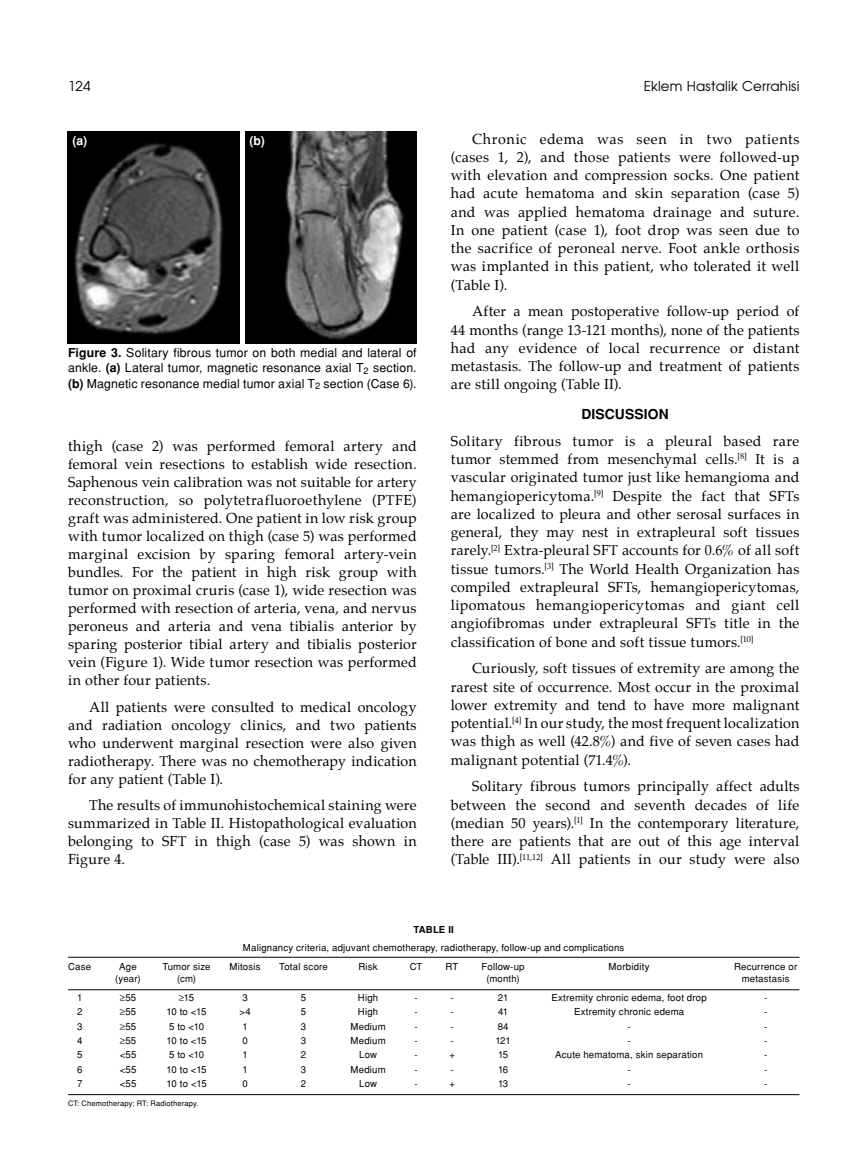
<style>
.page{position:relative;width:859px;height:1170px;background:#fff}
.page>*{position:absolute;margin:0;border:0;box-sizing:border-box;transform-origin:0 0}
.t1{font:14.25px/18.3px "Palatino";letter-spacing:.015em;color:#000;text-align:justify}
.t2{font:700 13.8px "Helvetica Tr";letter-spacing:.015em;color:#000}
.t3{font:13.5px "Avant Garde Tr";letter-spacing:.015em;color:#000}
.t4{font:12.3px/15.3px "Helvetica Normal Tr";letter-spacing:.015em;color:#000;text-align:justify}
.t5{font:700 12.3px "Helvetica Tr";color:#fff}
.t6{font:9.6px "Helvetica Normal Tr";letter-spacing:.02em;color:#000}
.t7{font:700 9.6px "Helvetica Tr";color:#000}
.t8{font:7.5px "Helvetica Normal Tr";letter-spacing:.02em;color:#000}
.s1{font-family:"Helvetica Tr";font-weight:700}
</style>
<div class="page">
<img style="left:68px;top:132px;width:349px;height:211px">
<div style="left:240px;top:131px;width:5px;height:214px;background:#fff"></div>
<hr style="left:68px;top:956px;width:731px;height:1px;background:#000">
<hr style="left:68px;top:989px;width:731px;height:1px;background:#000">
<hr style="left:68px;top:1094px;width:731px;height:1px;background:#000">
<p class="t3" style="left:68px;top:77px;width:24px">124</p>
<p class="t3" style="left:644px;top:77px;width:157px">Eklem Hastalik Cerrahisi</p>
<p class="t5" style="left:73px;top:134px;width:16px">(a)</p>
<p class="t5" style="left:249px;top:134px;width:17px">(b)</p>
<p class="t4" style="left:68px;top:345px;width:350px"><span class="s1">Figure 3.</span> Solitary fibrous tumor on both medial and lateral of ankle. <span class="s1">(a)</span> Lateral tumor, magnetic resonance axial T<sub>2</sub> section. <span class="s1">(b)</span> Magnetic resonance medial tumor axial T<sub>2</sub> section (Case 6).</p>
<p class="t1" style="left:68px;top:438px;width:350px">thigh (case 2) was performed femoral artery and femoral vein resections to establish wide resection.<br>Saphenous vein calibration was not suitable for artery reconstruction, so polytetrafluoroethylene (PTFE) graft was administered. One patient in low risk group with tumor localized on thigh (case 5) was performed marginal excision by sparing femoral artery-vein bundles. For the patient in high risk group with tumor on proximal cruris (case 1), wide resection was performed with resection of arteria, vena, and nervus peroneus and arteria and vena tibialis anterior by sparing posterior tibial artery and tibialis posterior vein (Figure 1). Wide tumor resection was performed in other four patients.</p>
<p class="t1" style="left:68px;top:699px;width:350px;text-indent:21px">All patients were consulted to medical oncology and radiation oncology clinics, and two patients who underwent marginal resection were also given radiotherapy. There was no chemotherapy indication for any patient (Table I).</p>
<p class="t1" style="left:68px;top:797px;width:350px;text-indent:21px">The results of immunohistochemical staining were summarized in Table II. Histopathological evaluation belonging to SFT in thigh (case 5) was shown in Figure 4.</p>
<p class="t1" style="left:451px;top:131px;width:350px;text-indent:21px">Chronic edema was seen in two patients (cases 1, 2), and those patients were followed-up with elevation and compression socks. One patient had acute hematoma and skin separation (case 5) and was applied hematoma drainage and suture.<br>In one patient (case 1), foot drop was seen due to the sacrifice of peroneal nerve. Foot ankle orthosis was implanted in this patient, who tolerated it well (Table I).</p>
<p class="t1" style="left:451px;top:303px;width:350px;text-indent:21px">After a mean postoperative follow-up period of 44 months (range 13-121 months), none of the patients had any evidence of local recurrence or distant metastasis. The follow-up and treatment of patients are still ongoing (Table II).</p>
<p class="t2" style="left:581px;top:406px;width:89px">DISCUSSION</p>
<p class="t1" style="left:451px;top:433px;width:350px">Solitary fibrous tumor is a pleural based rare tumor stemmed from mesenchymal cells.<sup>[8]</sup> It is a vascular originated tumor just like hemangioma and hemangiopericytoma.<sup>[9]</sup> Despite the fact that SFTs are localized to pleura and other serosal surfaces in general, they may nest in extrapleural soft tissues rarely.<sup>[2]</sup> Extra-pleural SFT accounts for 0.6% of all soft tissue tumors.<sup>[3]</sup> The World Health Organization has compiled extrapleural SFTs, hemangiopericytomas, lipomatous hemangiopericytomas and giant cell angiofibromas under extrapleural SFTs title in the classification of bone and soft tissue tumors.<sup>[10]</sup></p>
<p class="t1" style="left:451px;top:660px;width:350px;text-indent:21px">Curiously, soft tissues of extremity are among the rarest site of occurrence. Most occur in the proximal lower extremity and tend to have more malignant potential.<sup>[4]</sup> In our study, the most frequent localization was thigh as well (42.8%) and five of seven cases had malignant potential (71.4%).</p>
<p class="t1" style="left:451px;top:778px;width:350px;text-indent:21px">Solitary fibrous tumors principally affect adults between the second and seventh decades of life (median 50 years).<sup>[1]</sup> In the contemporary literature, there are patients that are out of this age interval (Table III).<sup>[11,12]</sup> All patients in our study were also</p>
<p class="t7" style="left:413px;top:924px;width:13px">Table</p>
<p class="t7" style="left:448px;top:924px;width:7px">II</p>
<p class="t6" style="left:243px;top:941px;width:383px">Malignancy criteria, adjuvant chemotherapy, radiotherapy, follow-up and complications</p>
<p class="t6" style="left:68px;top:960px;width:25px">Case</p>
<p class="t6" style="left:119px;top:960px;width:19px">Age</p>
<p class="t6" style="left:162px;top:960px;width:50px">Tumor size</p>
<p class="t6" style="left:230px;top:960px;width:33px">Mitosis</p>
<p class="t6" style="left:279px;top:960px;width:50px">Total score</p>
<p class="t6" style="left:358px;top:960px;width:21px">Risk</p>
<p class="t6" style="left:410px;top:960px;width:14px">CT</p>
<p class="t6" style="left:446px;top:960px;width:14px">RT</p>
<p class="t6" style="left:482px;top:960px;width:44px">Follow-up</p>
<p class="t6" style="left:609px;top:960px;width:42px">Morbidity</p>
<p class="t6" style="left:734px;top:960px;width:65px">Recurrence or</p>
<p class="t6" style="left:115px;top:972px;width:27px">(year)</p>
<p class="t6" style="left:177px;top:972px;width:20px">(cm)</p>
<p class="t6" style="left:486px;top:972px;width:35px">(month)</p>
<p class="t6" style="left:742px;top:972px;width:49px">metastasis</p>
<p class="t6" style="left:77px;top:991px;width:7px">1</p>
<p class="t6" style="left:120px;top:991px;width:18px">≥55</p>
<p class="t6" style="left:179px;top:991px;width:17px">≥15</p>
<p class="t6" style="left:242px;top:991px;width:7px">3</p>
<p class="t6" style="left:301px;top:991px;width:7px">5</p>
<p class="t6" style="left:358px;top:991px;width:22px">High</p>
<p class="t6" style="left:414px;top:991px;width:5px">-</p>
<p class="t6" style="left:450px;top:991px;width:5px">-</p>
<p class="t6" style="left:498px;top:991px;width:12px">21</p>
<p class="t6" style="left:551px;top:991px;width:157px">Extremity chronic edema, foot drop</p>
<p class="t6" style="left:764px;top:991px;width:5px">-</p>
<p class="t6" style="left:77px;top:1006px;width:7px">2</p>
<p class="t6" style="left:120px;top:1006px;width:18px">≥55</p>
<p class="t6" style="left:167px;top:1006px;width:42px">10 to &lt;15</p>
<p class="t6" style="left:239px;top:1006px;width:13px">&gt;4</p>
<p class="t6" style="left:301px;top:1006px;width:7px">5</p>
<p class="t6" style="left:358px;top:1006px;width:22px">High</p>
<p class="t6" style="left:414px;top:1006px;width:5px">-</p>
<p class="t6" style="left:450px;top:1006px;width:5px">-</p>
<p class="t6" style="left:498px;top:1006px;width:12px">41</p>
<p class="t6" style="left:574px;top:1006px;width:112px">Extremity chronic edema</p>
<p class="t6" style="left:764px;top:1006px;width:5px">-</p>
<p class="t6" style="left:77px;top:1020px;width:7px">3</p>
<p class="t6" style="left:120px;top:1020px;width:18px">≥55</p>
<p class="t6" style="left:169px;top:1020px;width:37px">5 to &lt;10</p>
<p class="t6" style="left:242px;top:1020px;width:7px">1</p>
<p class="t6" style="left:301px;top:1020px;width:7px">3</p>
<p class="t6" style="left:350px;top:1020px;width:37px">Medium</p>
<p class="t6" style="left:498px;top:1020px;width:12px">84</p>
<p class="t6" style="left:77px;top:1034px;width:7px">4</p>
<p class="t6" style="left:120px;top:1034px;width:18px">≥55</p>
<p class="t6" style="left:167px;top:1034px;width:42px">10 to &lt;15</p>
<p class="t6" style="left:242px;top:1034px;width:7px">0</p>
<p class="t6" style="left:301px;top:1034px;width:7px">3</p>
<p class="t6" style="left:350px;top:1034px;width:37px">Medium</p>
<p class="t6" style="left:414px;top:1034px;width:5px">-</p>
<p class="t6" style="left:450px;top:1034px;width:5px">-</p>
<p class="t6" style="left:495px;top:1034px;width:17px">121</p>
<p class="t6" style="left:628px;top:1034px;width:5px">-</p>
<p class="t6" style="left:764px;top:1034px;width:5px">-</p>
<p class="t6" style="left:77px;top:1049px;width:7px">5</p>
<p class="t6" style="left:120px;top:1049px;width:18px">&lt;55</p>
<p class="t6" style="left:169px;top:1049px;width:37px">5 to &lt;10</p>
<p class="t6" style="left:242px;top:1049px;width:7px">1</p>
<p class="t6" style="left:301px;top:1049px;width:7px">2</p>
<p class="t6" style="left:359px;top:1049px;width:19px">Low</p>
<p class="t6" style="left:415px;top:1049px;width:5px">-</p>
<p class="t6" style="left:449px;top:1049px;width:7px">+</p>
<p class="t6" style="left:498px;top:1049px;width:12px">15</p>
<p class="t6" style="left:555px;top:1049px;width:149px">Acute hematoma, skin separation</p>
<p class="t6" style="left:764px;top:1049px;width:5px">-</p>
<p class="t6" style="left:77px;top:1063px;width:7px">6</p>
<p class="t6" style="left:120px;top:1063px;width:18px">&lt;55</p>
<p class="t6" style="left:167px;top:1063px;width:42px">10 to &lt;15</p>
<p class="t6" style="left:242px;top:1063px;width:7px">1</p>
<p class="t6" style="left:301px;top:1063px;width:7px">3</p>
<p class="t6" style="left:351px;top:1063px;width:37px">Medium</p>
<p class="t6" style="left:498px;top:1063px;width:12px">16</p>
<p class="t6" style="left:77px;top:1077px;width:7px">7</p>
<p class="t6" style="left:120px;top:1077px;width:18px">&lt;55</p>
<p class="t6" style="left:167px;top:1077px;width:42px">10 to &lt;15</p>
<p class="t6" style="left:242px;top:1077px;width:7px">0</p>
<p class="t6" style="left:301px;top:1077px;width:7px">2</p>
<p class="t6" style="left:359px;top:1077px;width:19px">Low</p>
<p class="t6" style="left:449px;top:1077px;width:7px">+</p>
<p class="t6" style="left:498px;top:1077px;width:12px">13</p>
<p class="t8" style="left:68px;top:1098px;width:132px">CT: Chemotherapy; RT: Radiotherapy.</p>
</div>
